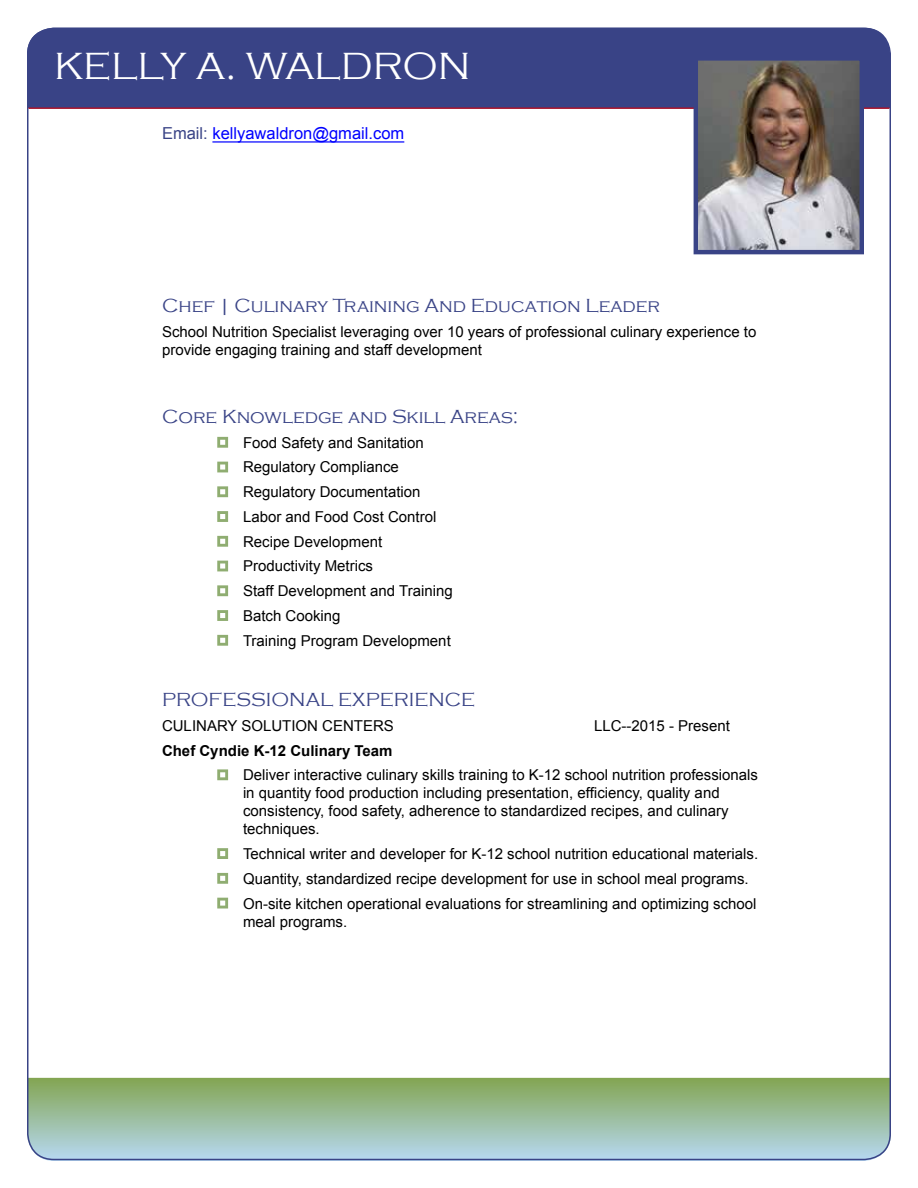
<style>
.page{position:relative;width:918px;height:1188px;background:#fff}
.page>*{position:absolute;margin:0;border:0;box-sizing:border-box;transform-origin:0 0}
.t1{font:300 39px "Copperplate Gothic";color:#fff}
.t2{font:300 19.5px "Copperplate Gothic";color:#394386}
.t3{font:16.5px "Arial";color:#00f}
.t4{font:15px/24.8px "Arial";color:#000}
.t5{font:700 15px "Arial";color:#000}
.s1{color:#394386}
</style>
<div class="page">
<svg style="left:27px;top:1077px;width:864px;height:84px"></svg>
<div style="left:27px;top:28px;width:863px;height:79px;background:#394386"></div>
<hr style="left:29px;top:107px;width:860px;height:2px;background:#a9132a">
<hr style="left:212px;top:141px;width:192px;height:2px;background:#00f">
<img style="left:699px;top:61px;width:160px;height:188px">
<div style="left:694px;top:56px;width:170px;height:198px;border:4px solid #394386"></div>
<h1 class="t1" style="left:54px;top:45px;width:418px">KELLY A. WALDRON</h1>
<p class="t3" style="left:162px;top:122px;width:244px"><span class="s1">Email:</span> kellyawaldron@gmail.com</p>
<h2 class="t2" style="left:162px;top:295px;width:499px">Chef | Culinary Training And Education Leader</h2>
<p class="t4" style="left:162px;top:322px;width:596px;line-height:18px">School Nutrition Specialist leveraging over 10 years of professional culinary experience to provide engaging training and staff development</p>
<h2 class="t2" style="left:162px;top:406px;width:358px">Core Knowledge and Skill Areas:</h2>
<p class="t4" style="left:243px;top:430px;width:211px">Food Safety and Sanitation<br>Regulatory Compliance<br>Regulatory Documentation<br>Labor and Food Cost Control<br>Recipe Development<br>Productivity Metrics<br>Staff Development and Training<br>Batch Cooking<br>Training Program Development</p>
<h2 class="t2" style="left:162px;top:689px;width:315px">PROFESSIONAL EXPERIENCE</h2>
<p class="t4" style="left:162px;top:713px;width:233px">CULINARY SOLUTION CENTERS</p>
<p class="t4" style="left:594px;top:713px;width:137px">LLC--2015 - Present</p>
<p class="t5" style="left:162px;top:740px;width:232px">Chef Cyndie K-12 Culinary Team</p>
<p class="t4" style="left:243px;top:766px;width:517px;line-height:18px">Deliver interactive culinary skills training to K-12 school nutrition professionals in quantity food production including presentation, efficiency, quality and consistency, food safety, adherence to standardized recipes, and culinary techniques.</p>
<p class="t4" style="left:243px;top:842px;width:517px">Technical writer and developer for K-12 school nutrition educational materials.<br>Quantity, standardized recipe development for use in school meal programs.<br>On-site kitchen operational evaluations for streamlining and optimizing school</p>
<p class="t4" style="left:243px;top:909px;width:106px">meal programs.</p>
</div>
